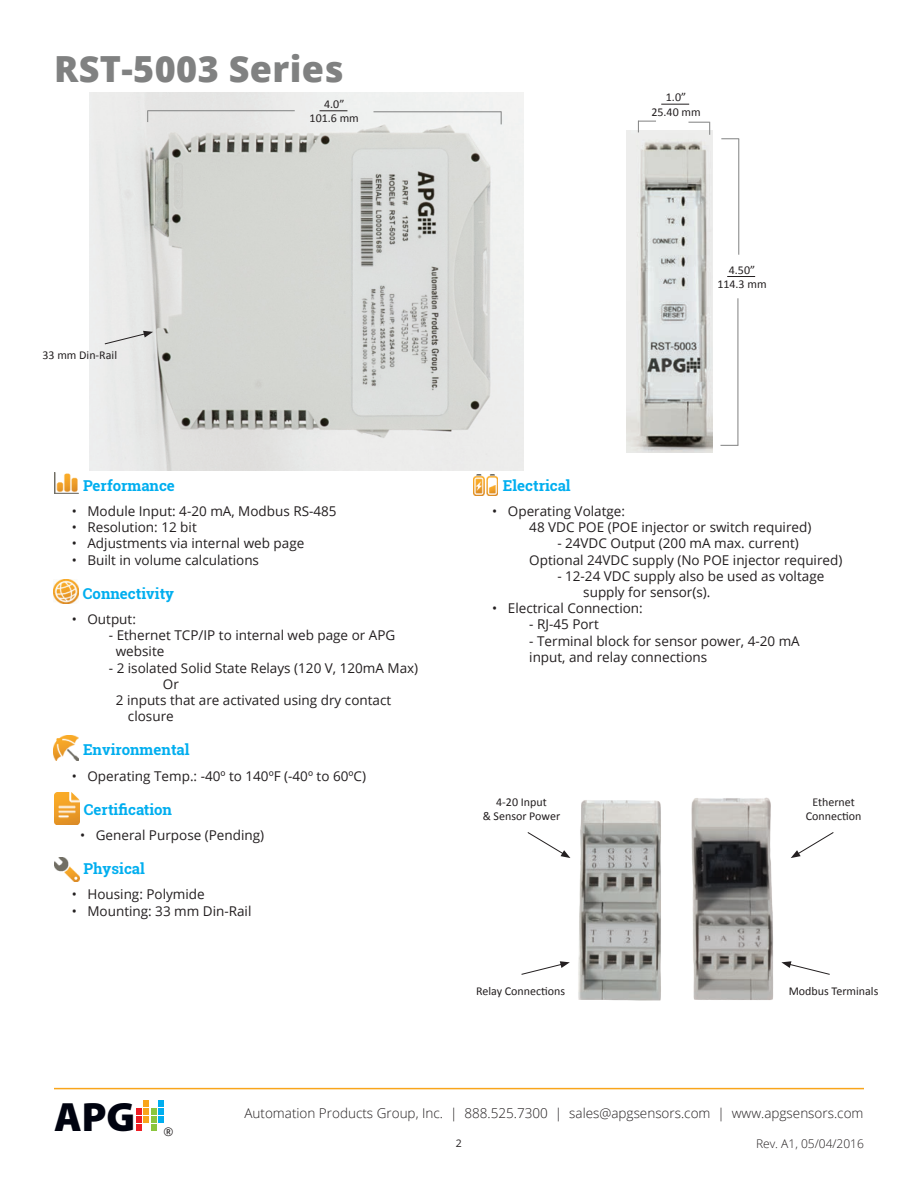
<style>
.page{position:relative;width:918px;height:1188px;background:#fff}
.page>*{position:absolute;margin:0;border:0;box-sizing:border-box;transform-origin:0 0}
.t1{font:900 41.1px "Myriad Pro";color:#000310}
.t2{font:800 36px "Open Sans";letter-spacing:.01em;color:#808181}
.t3{font:700 15px "Roboto Slab";color:#00aeef}
.t4{font:13.5px/16.2px "Open Sans";color:#231f20}
.t5{font:300 13.5px "Open Sans";color:#231f20}
.t6{font:12px/14.4px "Calibri";color:#231f20;text-align:center}
.t7{font:300 12px "Open Sans";color:#231f20}
.t8{font:12px "Open Sans";color:#231f20}
.t9{font:10.5px "Open Sans";color:#231f20}
</style>
<div class="page">
<hr style="left:54px;top:1088px;width:810px;height:1px;background:#f9a51b">
<div style="left:143px;top:1100px;width:6px;height:7px;background:#f9a51b"></div>
<svg style="left:136px;top:1108px;width:28px;height:23px"></svg>
<div style="left:158px;top:1100px;width:6px;height:7px;background:#00aeef"></div>
<div style="left:158px;top:1108px;width:6px;height:7px;background:#00aeef"></div>
<img style="left:570px;top:797px;width:203px;height:204px">
<img style="left:90px;top:92px;width:434px;height:378px">
<img style="left:627px;top:130px;width:86px;height:323px">
<svg style="left:721px;top:138px;width:18px;height:1px"></svg>
<hr style="left:738px;top:139px;width:1px;height:116px;background:#808181">
<hr style="left:738px;top:298px;width:1px;height:147px;background:#808181">
<svg style="left:720px;top:445px;width:18px;height:1px"></svg>
<svg style="left:727px;top:276px;width:28px;height:1px"></svg>
<svg style="left:688px;top:122px;width:22px;height:13px"></svg>
<svg style="left:638px;top:121px;width:18px;height:11px"></svg>
<svg style="left:661px;top:104px;width:28px;height:1px"></svg>
<svg style="left:104px;top:331px;width:49px;height:14px"></svg>
<hr style="left:374px;top:111px;width:127px;height:1px;background:#808181">
<svg style="left:501px;top:111px;width:1px;height:13px"></svg>
<svg style="left:147px;top:110px;width:1px;height:12px"></svg>
<hr style="left:148px;top:110px;width:147px;height:1px;background:#808181">
<svg style="left:320px;top:110px;width:27px;height:1px"></svg>
<img style="left:54px;top:472px;width:24px;height:22px">
<img style="left:473px;top:474px;width:25px;height:21px">
<img style="left:54px;top:736px;width:24px;height:25px">
<img style="left:55px;top:793px;width:24px;height:32px">
<img style="left:54px;top:579px;width:24px;height:25px">
<img style="left:55px;top:858px;width:24px;height:24px">
<svg style="left:521px;top:961px;width:49px;height:14px"></svg>
<svg style="left:527px;top:832px;width:43px;height:26px"></svg>
<svg style="left:791px;top:832px;width:43px;height:26px"></svg>
<svg style="left:781px;top:961px;width:49px;height:14px"></svg>
<h2 class="t2" style="left:54px;top:41px;width:291px">RST-5003 Series</h2>
<p class="t6" style="left:42px;top:348px;width:76px">33 mm Din-Rail</p>
<p class="t6" style="left:310px;top:97px;width:51px">4.0”<br>101.6 mm</p>
<p class="t3" style="left:83px;top:475px;width:93px">Performance</p>
<p class="t4" style="left:72px;top:503px;width:266px">• Module Input: 4-20 mA, Modbus RS-485</p>
<p class="t4" style="left:72px;top:519px;width:126px">• Resolution: 12 bit</p>
<p class="t4" style="left:72px;top:535px;width:234px">• Adjustments via internal web page</p>
<p class="t4" style="left:72px;top:551px;width:189px">• Built in volume calculations</p>
<p class="t3" style="left:83px;top:583px;width:93px">Connectivity</p>
<p class="t4" style="left:72px;top:611px;width:66px">• Output:</p>
<p class="t4" style="left:116px;top:627px;width:281px;text-indent:-7px">- Ethernet TCP/IP to internal web page or APG website</p>
<p class="t4" style="left:109px;top:659px;width:311px">- 2 isolated Solid State Relays (120 V, 120mA Max)</p>
<p class="t4" style="left:163px;top:676px;width:18px">Or</p>
<p class="t4" style="left:116px;top:692px;width:277px">2 inputs that are activated using dry contact</p>
<p class="t4" style="left:128px;top:708px;width:47px">closure</p>
<p class="t3" style="left:83px;top:740px;width:108px">Environmental</p>
<p class="t4" style="left:72px;top:767px;width:296px">• Operating Temp.: -40º to 140ºF (-40º to 60ºC)</p>
<p class="t3" style="left:84px;top:799px;width:90px">Certification</p>
<p class="t4" style="left:80px;top:827px;width:186px">• General Purpose (Pending)</p>
<p class="t3" style="left:83px;top:859px;width:63px">Physical</p>
<p class="t4" style="left:72px;top:886px;width:134px">• Housing: Polymide</p>
<p class="t4" style="left:72px;top:902px;width:181px">• Mounting: 33 mm Din-Rail</p>
<p class="t6" style="left:651px;top:90px;width:51px">1.0”<br>25.40 mm</p>
<p class="t6" style="left:717px;top:262px;width:51px">4.50”<br>114.3 mm</p>
<p class="t3" style="left:503px;top:475px;width:69px">Electrical</p>
<p class="t4" style="left:529px;top:503px;width:284px;text-indent:-37px">• Operating Volatge:<br>48 VDC POE (POE injector or switch required)</p>
<p class="t4" style="left:529px;top:535px;width:315px;text-indent:28px">- 24VDC Output (200 mA max. current)<br>Optional 24VDC supply (No POE injector required)</p>
<p class="t4" style="left:583px;top:568px;width:243px;text-indent:-26px">- 12-24 VDC supply also be used as voltage supply for sensor(s).</p>
<p class="t4" style="left:492px;top:600px;width:152px">• Electrical Connection:</p>
<p class="t4" style="left:529px;top:616px;width:71px">- RJ-45 Port</p>
<p class="t4" style="left:529px;top:632px;width:272px">- Terminal block for sensor power, 4-20 mA input, and relay connections</p>
<p class="t6" style="left:483px;top:795px;width:79px">4-20 Input<br>&amp; Sensor Power</p>
<p class="t6" style="left:806px;top:795px;width:57px">Ethernet<br>Connection</p>
<p class="t6" style="left:476px;top:984px;width:91px">Relay Connections</p>
<p class="t6" style="left:789px;top:984px;width:91px">Modbus Terminals</p>
<h1 class="t1" style="left:54px;top:1089px;width:83px">APG</h1>
<p class="t8" style="left:164px;top:1123px;width:11px">®</p>
<p class="t5" style="left:244px;top:1104px;width:621px">Automation Products Group, Inc. | 888.525.7300 | sales@apgsensors.com | www.apgsensors.com</p>
<p class="t9" style="left:456px;top:1136px;width:8px">2</p>
<p class="t7" style="left:756px;top:1135px;width:109px">Rev. A1, 05/04/2016</p>
</div>
